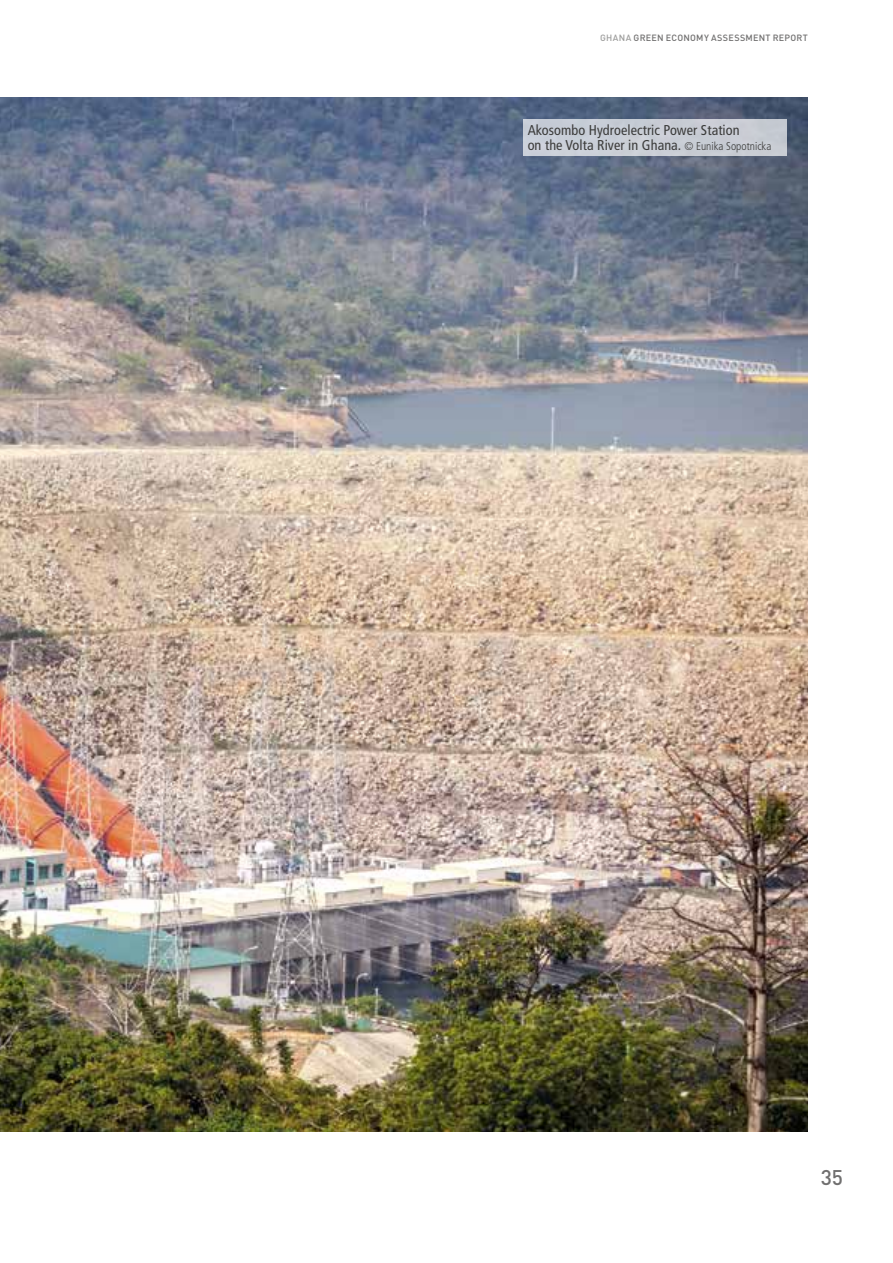
<style>
.page{position:relative;width:893px;height:1263px;background:#fff}
.page>*{position:absolute;margin:0;border:0;box-sizing:border-box;transform-origin:0 0}
.t1{font:500 21px "DIN";color:#706f6f}
.t2{font:condensed 14.25px/15px "Frutiger";letter-spacing:.005em;color:#3c3c3b}
.t3{font:500 9px "DIN";letter-spacing:.03em;color:#706f6f}
.s1{color:#9d9d9c}
.s2{font-weight:300;font-size:11.25px}
</style>
<div class="page">
<img style="left:0;top:98px;width:808px;height:1033px">
<div style="left:523px;top:119px;width:264px;height:36px;background:#c8cdd5"></div>
<p class="t3" style="left:600px;top:32px;width:209px"><span class="s1">GHANA</span> GREEN ECONOMY ASSESSME NT REPOR T</p>
<p class="t2" style="left:528px;top:122px;width:245px">Akosombo Hydroelectric Power Station<br>on the Volta River in Ghana. <span class="s2">© Eunika Sopotnicka</span></p>
<h1 class="t1" style="left:821px;top:1163px;width:24px">35</h1>
</div>
